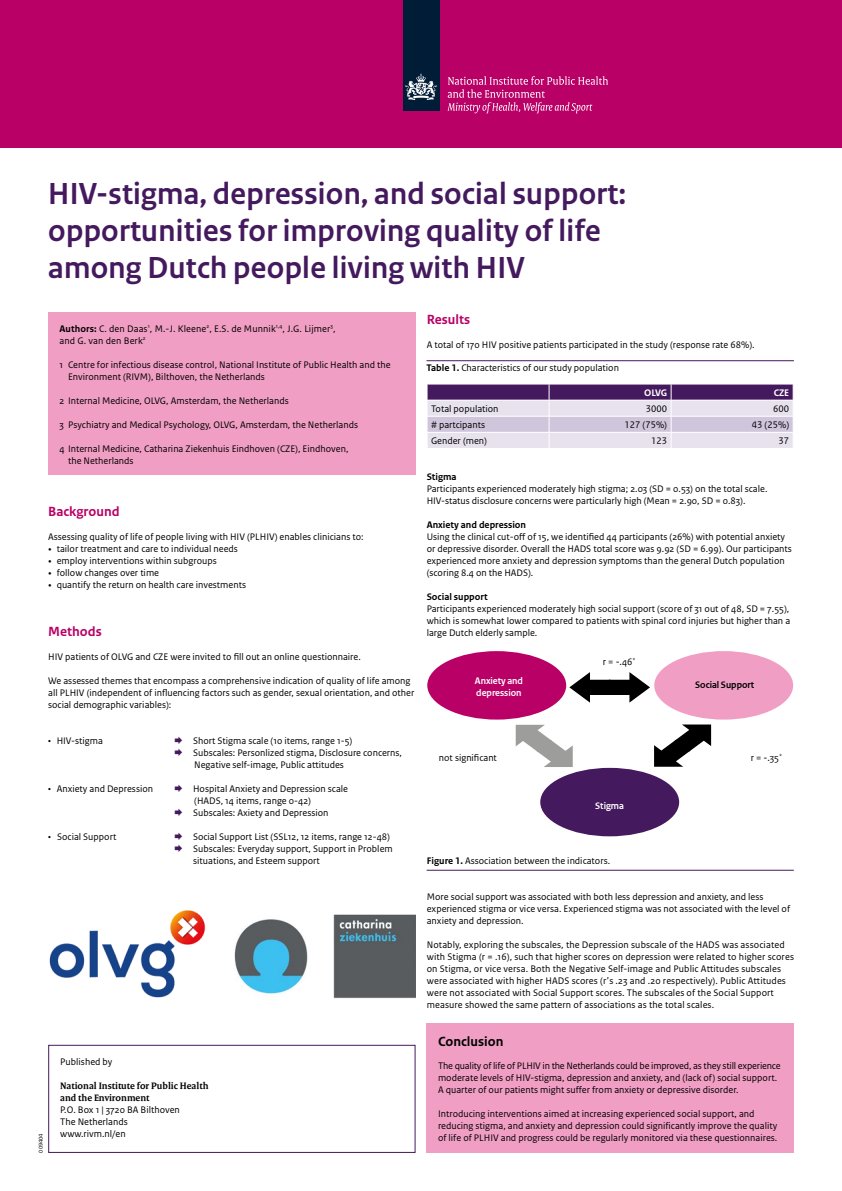
<style>
.page{position:relative;width:842px;height:1191px;background:#fff}
.page>*{position:absolute;margin:0;border:0;box-sizing:border-box;transform-origin:0 0}
.RIVM_Titel_Poster_A3{font:700 32px/37px "Rijksoverheid Sans Heading";letter-spacing:.01em;color:#44195e}
.RIVM_Poster_Tussenko{font:700 14px "Rijksoverheid Sans Text";color:#b90066}
.RIVM_Kadertekst_Sans{font:700 14px "Rijksoverheid Sans Text";color:#000}
.RIVM_Broodtekst_Sans{font:10px/12px "Rijksoverheid Sans Text";color:#000}
.RIVM_Kadertekst_Sans-2{font:10px/12px "Rijksoverheid Sans Text";color:#000}
.RIVM_Tabel_plat{font:10px "Rijksoverheid Sans Text";color:#000}
.RIVM_Kadertekst_Sans-3{font:700 10px/12px "Rijksoverheid Serif";color:#000}
.RIVM_Tabel_titel{font:10px "Rijksoverheid Sans Text";color:#000}
.RIVM_Figuur_titel{font:10px "Rijksoverheid Sans Text";color:#000}
.RIVM_Broodtekst_Sans-2{font:700 10px "Rijksoverheid Sans Text";color:#000}
.t1{font:10px "Rijksoverheid Sans Text TT";color:#000}
.t2{font:700 10px/12px "Rijksoverheid Sans Heading TT";color:#fff}
.t3{font:700 10px "Rijksoverheid Sans Heading TT";color:#000}
.RIVM_Tabel_kop{font:700 10px "Rijksoverheid Sans Text";color:#fff}
.t4{font:6px "Rijksoverheid Sans Text";color:#000}
.s1{font-weight:700}
.s2{font-family:"Rijksoverheid Serif"}
</style>
<div class="page">
<div style="left:0;top:0;width:842px;height:147px;background:#b90066"></div>
<div style="left:403px;top:0;width:36px;height:111px;background:#001c37"></div>
<svg style="left:405px;top:74px;width:32px;height:26px"></svg>
<svg style="left:448px;top:76px;width:160px;height:37px"></svg>
<div style="left:48px;top:312px;width:367px;height:163px;background:#f19ec4"></div>
<img style="left:49px;top:910px;width:157px;height:88px">
<img style="left:234px;top:914px;width:181px;height:85px">
<hr style="left:426px;top:360px;width:368px;height:1px;background:#44195e">
<svg style="left:427px;top:384px;width:367px;height:64px;background:#bcaec8"></svg>
<div style="left:427px;top:651px;width:139px;height:68px;background:#b90066;border-radius:50%"></div>
<div style="left:654px;top:651px;width:139px;height:68px;background:#f19ec4;border-radius:50%"></div>
<div style="left:540px;top:768px;width:139px;height:68px;background:#44195e;border-radius:50%"></div>
<svg style="left:516px;top:725px;width:57px;height:42px"></svg>
<svg style="left:654px;top:724px;width:57px;height:42px"></svg>
<svg style="left:569px;top:672px;width:81px;height:30px"></svg>
<hr style="left:427px;top:870px;width:367px;height:1px;background:#44195e">
<div style="left:427px;top:1023px;width:367px;height:129px;background:#f19ec4"></div>
<div style="left:48px;top:1045px;width:367px;height:107px;border:1px solid #44195e"></div>
<h1 class="RIVM_Titel_Poster_A3" style="left:48px;top:175px;width:579px">HIV-stigma, depression, and social support: opportunities for improving quality of life among Dutch people living with HIV</h1>
<p class="RIVM_Kadertekst_Sans-2" style="left:60px;top:322px;width:278px"><span class="s1">Authors:</span> C. den Daas<sup>1</sup>, M.-J. Kleene<sup>2</sup>, E.S. de Munnik<sup>1,4</sup>, J.G. Lijmer<sup>3</sup>, and G. van den Berk<sup>2</sup></p>
<p class="RIVM_Kadertekst_Sans-2" style="left:68px;top:358px;width:324px;text-indent:-9px">1 Centre for infectious disease control, National Institute of Public Health and the<br>Environment (RIVM), Bilthoven, the Netherlands</p>
<p class="RIVM_Kadertekst_Sans-2" style="left:60px;top:394px;width:231px">2 Internal Medicine, OLVG, Amsterdam, the Netherlands</p>
<p class="RIVM_Kadertekst_Sans-2" style="left:60px;top:418px;width:300px">3 Psychiatry and Medical Psychology, OLVG, Amsterdam, the Netherlands</p>
<p class="RIVM_Kadertekst_Sans-2" style="left:68px;top:442px;width:282px;text-indent:-9px">4 Internal Medicine, Catharina Ziekenhuis Eindhoven (CZE), Eindhoven, the Netherlands</p>
<p class="RIVM_Poster_Tussenko" style="left:48px;top:504px;width:73px">Background</p>
<p class="RIVM_Broodtekst_Sans" style="left:48px;top:531px;width:317px">Assessing quality of life of people living with HIV (PLHIV) enables clinicians to:</p>
<p class="RIVM_Broodtekst_Sans" style="left:48px;top:543px;width:191px"><span class="s2">•</span> tailor treatment and care to individual needs</p>
<p class="RIVM_Broodtekst_Sans" style="left:48px;top:555px;width:170px"><span class="s2">•</span> employ interventions within subgroups</p>
<p class="RIVM_Broodtekst_Sans" style="left:48px;top:567px;width:112px"><span class="s2">•</span> follow changes over time</p>
<p class="RIVM_Broodtekst_Sans" style="left:48px;top:579px;width:199px"><span class="s2">•</span> quantify the return on health care investments</p>
<p class="RIVM_Poster_Tussenko" style="left:48px;top:624px;width:55px">Methods</p>
<p class="RIVM_Broodtekst_Sans" style="left:48px;top:651px;width:314px">HIV patients of OLVG and CZE were invited to fill out an online questionnaire.</p>
<p class="RIVM_Broodtekst_Sans" style="left:48px;top:675px;width:368px">We assessed themes that encompass a comprehensive indication of quality of life among all PLHIV (independent of influencing factors such as gender, sexual orientation, and other social demographic variables):</p>
<p class="RIVM_Broodtekst_Sans" style="left:48px;top:735px;width:56px">• HIV-stigma</p>
<p class="RIVM_Broodtekst_Sans" style="left:193px;top:735px;width:161px">Short Stigma scale (10 items, range 1-5)</p>
<p class="RIVM_Broodtekst_Sans" style="left:193px;top:747px;width:210px">Subscales: Personlized stigma, Disclosure concerns,</p>
<p class="RIVM_Broodtekst_Sans" style="left:194px;top:759px;width:151px">Negative self-image, Public attitudes</p>
<p class="RIVM_Broodtekst_Sans" style="left:48px;top:783px;width:106px">• Anxiety and Depression</p>
<p class="RIVM_Broodtekst_Sans" style="left:193px;top:783px;width:156px">Hospital Anxiety and Depression scale</p>
<p class="RIVM_Broodtekst_Sans" style="left:194px;top:795px;width:118px">(HADS, 14 items, range 0-42)</p>
<p class="RIVM_Broodtekst_Sans" style="left:193px;top:807px;width:137px">Subscales: Axiety and Depression</p>
<p class="RIVM_Broodtekst_Sans" style="left:48px;top:831px;width:70px">• Social Support</p>
<p class="RIVM_Broodtekst_Sans" style="left:193px;top:831px;width:201px">Social Support List (SSL12, 12 items, range 12-48)<br>Subscales: Everyday support, Support in Problem</p>
<p class="RIVM_Broodtekst_Sans" style="left:193px;top:855px;width:128px">situations, and Esteem support</p>
<p class="t4" style="left:37px;top:1152px;width:21px;rotate:-90deg">009404</p>
<p class="RIVM_Kadertekst_Sans-2" style="left:60px;top:1055px;width:54px">Published by</p>
<p class="RIVM_Kadertekst_Sans-3" style="left:60px;top:1079px;width:150px">National Institute for Public Health and the Environment</p>
<p class="RIVM_Kadertekst_Sans-2" style="left:60px;top:1103px;width:121px">P.O. Box 1 | 3720 BA Bilthoven</p>
<p class="RIVM_Kadertekst_Sans-2" style="left:60px;top:1115px;width:69px">The Netherlands</p>
<p class="RIVM_Kadertekst_Sans-2" style="left:60px;top:1127px;width:67px">www.rivm.nl/en</p>
<p class="RIVM_Poster_Tussenko" style="left:427px;top:312px;width:45px">Results</p>
<p class="RIVM_Broodtekst_Sans" style="left:427px;top:339px;width:329px">A total of 170 HIV positive patients participated in the study (response rate 68%).</p>
<p class="RIVM_Tabel_titel" style="left:426px;top:362px;width:194px"><span class="s1">Table 1.</span> Characteristics of our study population</p>
<p class="RIVM_Tabel_kop" style="left:644px;top:387px;width:24px">OLVG</p>
<p class="RIVM_Tabel_kop" style="left:774px;top:387px;width:17px">CZE</p>
<p class="RIVM_Tabel_plat" style="left:431px;top:403px;width:69px">Total population</p>
<p class="RIVM_Tabel_plat" style="left:646px;top:403px;width:23px">3000</p>
<p class="RIVM_Tabel_plat" style="left:773px;top:403px;width:17px">600</p>
<p class="RIVM_Tabel_plat" style="left:431px;top:419px;width:56px"># partcipants</p>
<p class="RIVM_Tabel_plat" style="left:624px;top:419px;width:44px">127 (75%)</p>
<p class="RIVM_Tabel_plat" style="left:752px;top:419px;width:39px">43 (25%)</p>
<p class="RIVM_Tabel_plat" style="left:431px;top:435px;width:58px">Gender (men)</p>
<p class="RIVM_Tabel_plat" style="left:651px;top:435px;width:17px">123</p>
<p class="RIVM_Tabel_plat" style="left:778px;top:435px;width:12px">37</p>
<p class="RIVM_Broodtekst_Sans-2" style="left:427px;top:471px;width:31px">Stigma</p>
<p class="RIVM_Broodtekst_Sans" style="left:427px;top:483px;width:342px">Participants experienced moderately high stigma; 2.03 (SD = 0.53) on the total scale.<br>HIV-status disclosure concerns were particularly high (Mean = 2.90, SD = 0.83).</p>
<p class="RIVM_Broodtekst_Sans-2" style="left:427px;top:519px;width:101px">Anxiety and depression</p>
<p class="RIVM_Broodtekst_Sans" style="left:427px;top:531px;width:367px">Using the clinical cut-off of 15, we identified 44 participants (26%) with potential anxiety or depressive disorder. Overall the HADS total score was 9.92 (SD = 6.99). Our participants experienced more anxiety and depression symptoms than the general Dutch population (scoring 8.4 on the HADS).</p>
<p class="RIVM_Broodtekst_Sans-2" style="left:427px;top:591px;width:62px">Social support</p>
<p class="RIVM_Broodtekst_Sans" style="left:427px;top:603px;width:365px;text-align:justify">Participants experienced moderately high social support (score of 31 out of 48, SD = 7.55), which is somewhat lower compared to patients with spinal cord injuries but higher than a large Dutch elderly sample.</p>
<p class="t2" style="left:475px;top:675px;width:50px">Anxiety and depression</p>
<p class="t1" style="left:603px;top:656px;width:34px">r = -.46<sup>*</sup></p>
<p class="t3" style="left:695px;top:679px;width:61px">Social Support</p>
<p class="t1" style="left:439px;top:752px;width:60px">not significant</p>
<p class="t1" style="left:751px;top:752px;width:33px">r = -.35<sup>*</sup></p>
<p class="t2" style="left:595px;top:800px;width:30px">Stigma</p>
<p class="RIVM_Figuur_titel" style="left:427px;top:855px;width:185px"><span class="s1">Figure 1.</span> Association between the indicators.</p>
<p class="RIVM_Broodtekst_Sans" style="left:427px;top:891px;width:365px">More social support was associated with both less depression and anxiety, and less experienced stigma or vice versa. Experienced stigma was not associated with the level of anxiety and depression.</p>
<p class="RIVM_Broodtekst_Sans" style="left:427px;top:939px;width:369px">Notably, exploring the subscales, the Depression subscale of the HADS was associated with Stigma (r = .16), such that higher scores on depression were related to higher scores on Stigma, or vice versa. Both the Negative Self-image and Public Attitudes subscales were associated with higher HADS scores (r’s .23 and .20 respectively). Public Attitudes were not associated with Social Support scores. The subscales of the Social Support measure showed the same pattern of associations as the total scales.</p>
<p class="RIVM_Kadertekst_Sans" style="left:438px;top:1033px;width:67px">Conclusion</p>
<p class="RIVM_Kadertekst_Sans-2" style="left:438px;top:1060px;width:344px">The quality of life of PLHIV in the Netherlands could be improved, as they still experience moderate levels of HIV-stigma, depression and anxiety, and (lack of) social support.<br>A quarter of our patients might suffer from anxiety or depressive disorder.</p>
<p class="RIVM_Kadertekst_Sans-2" style="left:438px;top:1108px;width:341px">Introducing interventions aimed at increasing experienced social support, and reducing stigma, and anxiety and depression could significantly improve the quality of life of PLHIV and progress could be regularly monitored via these questionnaires.</p>
</div>
